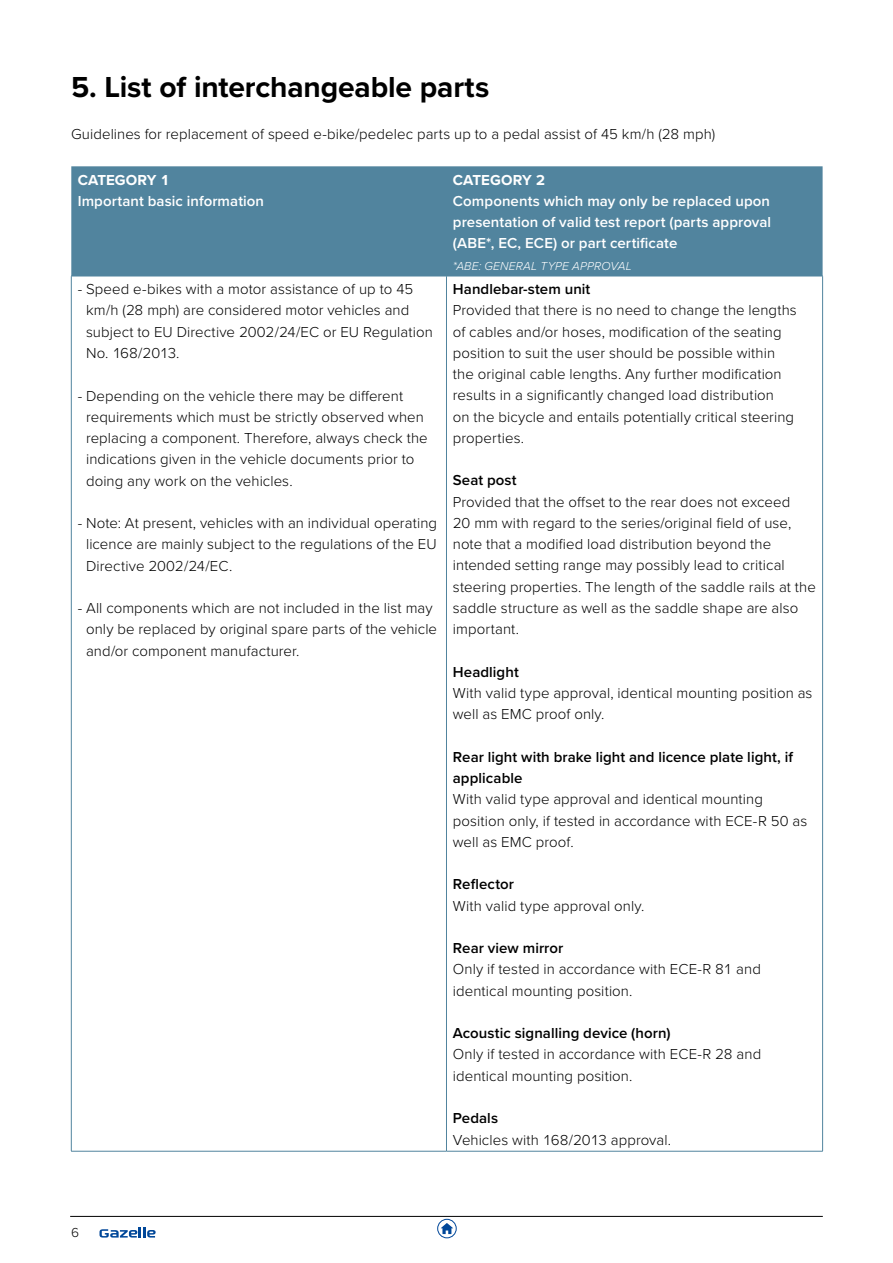
<style>
.page{position:relative;width:893px;height:1263px;background:#fff}
.page>*{position:absolute;margin:0;border:0;box-sizing:border-box;transform-origin:0 0}
.t1{font:700 30px "Proxima Nova";letter-spacing:-.005em;color:#000}
.t2{font:300 15px/21.3px "Proxima Nova";letter-spacing:.005em;color:#000}
.t3{font:600 15px/21.3px "Proxima Nova";letter-spacing:.005em;color:#000}
.t4{font:600 15px/21.3px "Proxima Nova";letter-spacing:.005em;color:#fff;text-align:justify}
.t5{font:700 15px "Proxima Nova";letter-spacing:.01em;color:#fff}
.t6{font:300 13.5px "Proxima Nova";color:#000}
.t7{font:italic 300 12px "Proxima Nova";letter-spacing:.015em;color:#fff}
</style>
<div class="page">
<svg style="left:99px;top:1227px;width:57px;height:10px"></svg>
<div style="left:437px;top:1219px;width:20px;height:19px;border:1px solid #004799;border-radius:50%"></div>
<svg style="left:441px;top:1223px;width:12px;height:11px"></svg>
<div style="left:71px;top:166px;width:752px;height:110px;background:#51849e"></div>
<hr style="left:71px;top:276px;width:375px;height:1px;background:#51849e">
<hr style="left:71px;top:276px;width:1px;height:875px;background:#51849e">
<hr style="left:446px;top:276px;width:377px;height:1px;background:#51849e">
<hr style="left:446px;top:276px;width:1px;height:875px;background:#51849e">
<hr style="left:822px;top:276px;width:1px;height:875px;background:#51849e">
<hr style="left:71px;top:1151px;width:375px;height:1px;background:#51849e">
<hr style="left:446px;top:1151px;width:377px;height:1px;background:#51849e">
<hr style="left:70px;top:1216px;width:753px;height:1px;background:#000">
<h1 class="t1" style="left:71px;top:64px;width:420px">5. List of interchangeable parts</h1>
<p class="t2" style="left:71px;top:123px;width:646px">Guidelines for replacement of speed e-bike/pedelec parts up to a pedal assist of 45 km/h (28 mph)</p>
<p class="t5" style="left:78px;top:168px;width:94px">CATEGORY 1</p>
<p class="t4" style="left:78px;top:191px;width:188px">Important basic information</p>
<p class="t5" style="left:453px;top:168px;width:94px">CATEGORY 2</p>
<p class="t4" style="left:453px;top:191px;width:320px">Components which may only be replaced upon presentation of valid test report (parts approval (ABE*, EC, ECE) or part certificate</p>
<p class="t7" style="left:453px;top:258px;width:181px">*ABE: GENERAL TYPE APPROVAL</p>
<p class="t2" style="left:86px;top:278px;width:348px;text-indent:-8px">- Speed e-bikes with a motor assistance of up to 45 km/h (28 mph) are considered motor vehicles and subject to EU Directive 2002/24/EC or EU Regulation No. 168/2013.</p>
<p class="t2" style="left:86px;top:384px;width:343px;text-indent:-8px">- Depending on the vehicle there may be different requirements which must be strictly observed when replacing a component. Therefore, always check the indications given in the vehicle documents prior to doing any work on the vehicles.</p>
<p class="t2" style="left:86px;top:512px;width:353px;text-align:justify;text-indent:-8px">- Note: At present, vehicles with an individual operating licence are mainly subject to the regulations of the EU Directive 2002/24/EC.</p>
<p class="t2" style="left:86px;top:597px;width:353px;text-indent:-8px">- All components which are not included in the list may only be replaced by original spare parts of the vehicle and/or component manufacturer.</p>
<p class="t3" style="left:453px;top:279px;width:139px">Handlebar-stem unit</p>
<p class="t2" style="left:453px;top:299px;width:345px">Provided that there is no need to change the lengths of cables and/or hoses, modification of the seating position to suit the user should be possible within the original cable lengths. Any further modification results in a significantly changed load distribution<br>on the bicycle and entails potentially critical steering properties.</p>
<p class="t3" style="left:453px;top:470px;width:65px">Seat post</p>
<p class="t2" style="left:453px;top:490px;width:365px">Provided that the offset to the rear does not exceed<br>20 mm with regard to the series/original field of use, note that a modified load distribution beyond the intended setting range may possibly lead to critical steering properties. The length of the saddle rails at the saddle structure as well as the saddle shape are also important.</p>
<p class="t3" style="left:453px;top:661px;width:67px">Headlight</p>
<p class="t2" style="left:453px;top:681px;width:361px">With valid type approval, identical mounting position as well as EMC proof only.</p>
<p class="t3" style="left:453px;top:746px;width:342px">Rear light with brake light and licence plate light, if applicable</p>
<p class="t2" style="left:453px;top:788px;width:356px">With valid type approval and identical mounting position only, if tested in accordance with ECE-R 50 as well as EMC proof.</p>
<p class="t3" style="left:453px;top:874px;width:63px">Reflector</p>
<p class="t2" style="left:453px;top:894px;width:193px">With valid type approval only.</p>
<p class="t3" style="left:453px;top:938px;width:112px">Rear view mirror</p>
<p class="t2" style="left:453px;top:958px;width:310px">Only if tested in accordance with ECE-R 81 and identical mounting position.</p>
<p class="t3" style="left:453px;top:1023px;width:219px">Acoustic signalling device (horn)</p>
<p class="t2" style="left:453px;top:1043px;width:310px">Only if tested in accordance with ECE-R 28 and identical mounting position.</p>
<p class="t3" style="left:453px;top:1108px;width:47px">Pedals</p>
<p class="t2" style="left:453px;top:1128px;width:220px">Vehicles with 168/2013 approval.</p>
<p class="t6" style="left:71px;top:1222px;width:9px">6</p>
</div>
